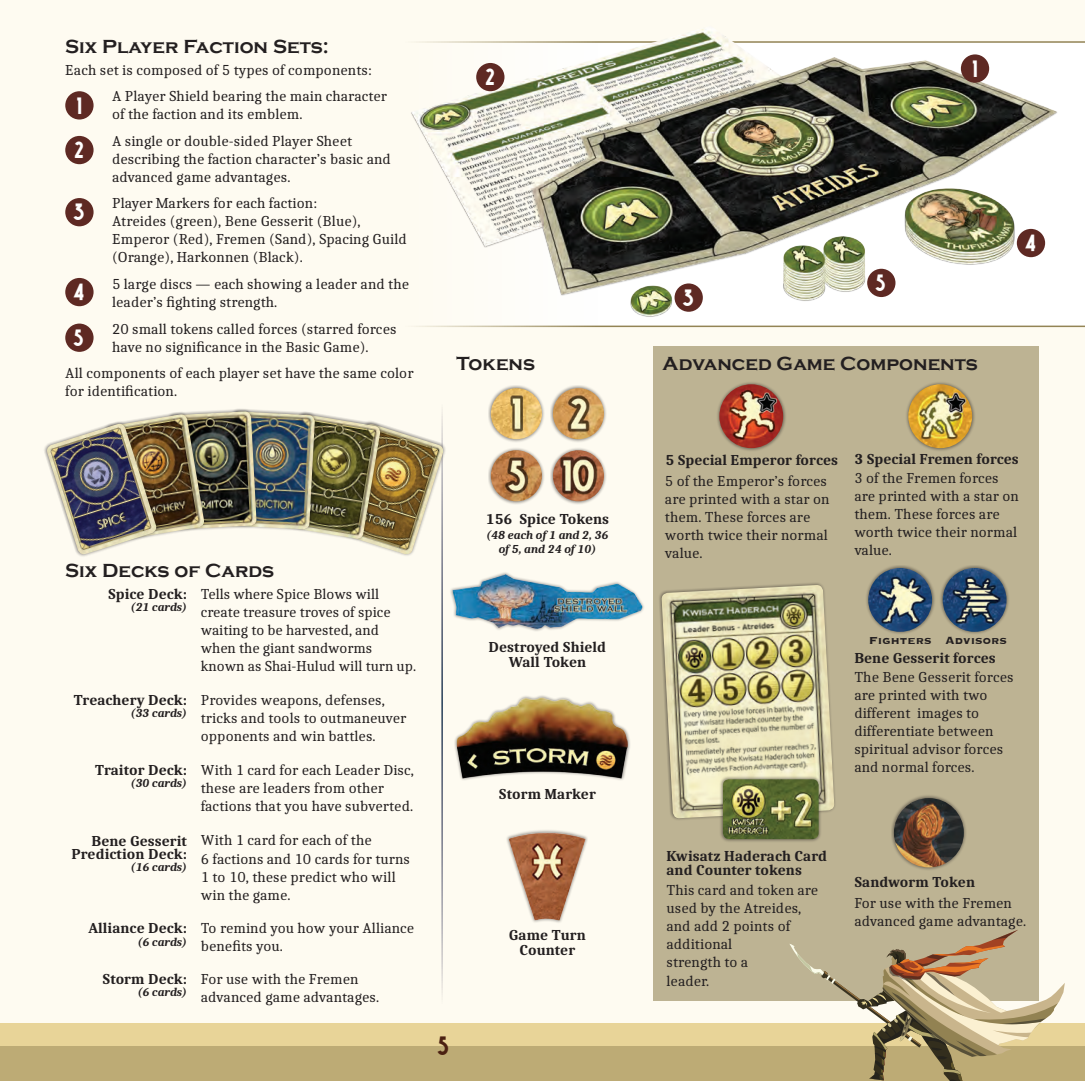
<style>
.page{position:relative;width:1085px;height:1081px;background:#fff}
.page>*{position:absolute;margin:0;border:0;box-sizing:border-box;transform-origin:0 0}
.t1{font:27px "Advokat Modern";color:#4b2112}
.t2{font:24px "Advokat Modern";color:#fff}
.t3{font:700 19.5px "Copperplate Gothic";color:#231f20}
.t4{font:15px/18px "Caladea";letter-spacing:.005em;color:#231f20}
.t5{font:700 15px/15px "Caladea";letter-spacing:.005em;color:#231f20;text-align:center}
.t6{font:700 13.5px "Copperplate";letter-spacing:.005em;color:#231f20}
.t7{font:italic 700 12px/14.4px "Caladea";letter-spacing:.005em;color:#231f20;text-align:center}
</style>
<div class="page">
<div style="left:0;top:0;width:1084px;height:1080px;background:#fefbf1"></div>
<div style="left:0;top:1022px;width:1084px;height:58px;background:#e8d498"></div>
<div style="left:0;top:1045px;width:1084px;height:35px;background:#bdab75"></div>
<div style="left:653px;top:346px;width:385px;height:654px;background:#bdb393"></div>
<div style="left:505px;top:829px;width:83px;height:94px;background:#231f20;opacity:.5"></div>
<img style="left:508px;top:830px;width:78px;height:90px">
<svg style="left:789px;top:929px;width:275px;height:151px"></svg>
<hr style="left:441px;top:404px;width:2px;height:601px;background:#fff">
<img style="left:411px;top:29px;width:673px;height:329px">
<div style="left:65px;top:91px;width:29px;height:28px;background:#5e2923;border-radius:50%"></div>
<div style="left:65px;top:136px;width:29px;height:28px;background:#5e2923;border-radius:50%"></div>
<div style="left:65px;top:198px;width:29px;height:28px;background:#5e2923;border-radius:50%"></div>
<div style="left:65px;top:278px;width:29px;height:28px;background:#5e2923;border-radius:50%"></div>
<div style="left:65px;top:323px;width:29px;height:29px;background:#5e2923;border-radius:50%"></div>
<div style="left:960px;top:54px;width:29px;height:29px;background:#5e2923;border-radius:50%"></div>
<div style="left:476px;top:63px;width:28px;height:28px;background:#5e2923;border-radius:50%"></div>
<div style="left:674px;top:283px;width:28px;height:29px;background:#5e2923;border-radius:50%"></div>
<div style="left:1016px;top:229px;width:28px;height:28px;background:#5e2923;border-radius:50%"></div>
<div style="left:867px;top:269px;width:28px;height:28px;background:#5e2923;border-radius:50%"></div>
<img style="left:44px;top:407px;width:402px;height:153px">
<img style="left:46px;top:423px;width:112px;height:132px">
<div style="left:487px;top:385px;width:58px;height:57px;background:#231f20;opacity:.5"></div>
<img style="left:491px;top:388px;width:51px;height:51px;border-radius:26px">
<div style="left:549px;top:385px;width:58px;height:57px;background:#231f20;opacity:.5"></div>
<img style="left:553px;top:388px;width:51px;height:51px;border-radius:26px">
<div style="left:487px;top:447px;width:58px;height:57px;background:#231f20;opacity:.5"></div>
<img style="left:491px;top:450px;width:51px;height:51px;border-radius:26px">
<div style="left:549px;top:447px;width:58px;height:57px;background:#231f20;opacity:.5"></div>
<img style="left:553px;top:450px;width:51px;height:51px;border-radius:26px">
<div style="left:449px;top:571px;width:196px;height:61px;background:#231f20;opacity:.5"></div>
<img style="left:452px;top:574px;width:190px;height:54px">
<div style="left:453px;top:693px;width:177px;height:88px;background:#231f20;opacity:.5"></div>
<img style="left:456px;top:697px;width:171px;height:81px">
<svg style="left:659px;top:583px;width:176px;height:237px"></svg>
<img style="left:661px;top:585px;width:173px;height:233px">
<div style="left:719px;top:775px;width:103px;height:67px;background:#231f20;opacity:.5"></div>
<img style="left:722px;top:779px;width:96px;height:59px">
<div style="left:716px;top:381px;width:70px;height:70px;background:#231f20;opacity:.5"></div>
<img style="left:719px;top:384px;width:64px;height:64px;border-radius:32px">
<div style="left:904px;top:381px;width:71px;height:70px;background:#231f20;opacity:.5"></div>
<img style="left:908px;top:384px;width:64px;height:64px;border-radius:32px">
<div style="left:890px;top:794px;width:77px;height:76px;background:#231f20;opacity:.5"></div>
<img style="left:893px;top:797px;width:70px;height:70px;border-radius:35px">
<div style="left:939px;top:564px;width:71px;height:71px;background:#231f20;opacity:.5"></div>
<img style="left:942px;top:568px;width:64px;height:63px;border-radius:32px">
<div style="left:864px;top:564px;width:71px;height:71px;background:#231f20;opacity:.5"></div>
<img style="left:868px;top:568px;width:63px;height:63px;border-radius:32px">
<h3 class="t3" style="left:65px;top:35px;width:265px">Six Player Faction Sets:</h3>
<p class="t4" style="left:112px;top:56px;width:276px;line-height:26.5px;text-indent:-47px">Each set is composed of 5 types of components:<br>A Player Shield bearing the main character</p>
<p class="t4" style="left:112px;top:101px;width:241px;line-height:26.5px">of the faction and its emblem.<br>A single or double-sided Player Sheet</p>
<p class="t4" style="left:112px;top:149px;width:280px">describing the faction character’s basic and advanced game advantages.</p>
<p class="t4" style="left:112px;top:194px;width:296px">Player Markers for each faction:<br>Atreides (green), Bene Gesserit (Blue), Emperor (Red), Fremen (Sand), Spacing Guild (Orange), Harkonnen (Black).</p>
<p class="t4" style="left:112px;top:274px;width:298px">5 large discs — each showing a leader and the leader’s fighting strength.</p>
<p class="t4" style="left:112px;top:319px;width:286px">20 small tokens called forces (starred forces have no significance in the Basic Game).</p>
<p class="t4" style="left:65px;top:363px;width:350px">All components of each player set have the same color for identification.</p>
<h2 class="t2" style="left:972px;top:56px;width:6px">1</h2>
<h2 class="t2" style="left:485px;top:64px;width:11px">2</h2>
<h2 class="t2" style="left:77px;top:93px;width:6px">1</h2>
<h2 class="t2" style="left:74px;top:137px;width:11px">2</h2>
<h2 class="t2" style="left:73px;top:199px;width:13px">3</h2>
<h2 class="t2" style="left:875px;top:270px;width:12px">5</h2>
<h2 class="t2" style="left:73px;top:279px;width:12px">4</h2>
<h2 class="t2" style="left:682px;top:285px;width:13px">3</h2>
<h2 class="t2" style="left:73px;top:325px;width:12px">5</h2>
<h3 class="t3" style="left:456px;top:352px;width:80px">Tokens</h3>
<h3 class="t3" style="left:662px;top:352px;width:317px">Advanced Game Components</h3>
<h2 class="t2" style="left:1024px;top:230px;width:12px">4</h2>
<h3 class="t3" style="left:65px;top:559px;width:210px">Six Decks of Cards</h3>
<p class="t5" style="left:108px;top:585px;width:80px">Spice Deck:</p>
<p class="t7" style="left:131px;top:599px;width:58px">(21 cards)</p>
<p class="t5" style="left:73px;top:691px;width:115px">Treachery Deck:</p>
<p class="t7" style="left:131px;top:705px;width:58px">(33 cards)</p>
<p class="t5" style="left:95px;top:762px;width:94px">Traitor Deck:</p>
<p class="t7" style="left:131px;top:775px;width:58px">(30 cards)</p>
<p class="t5" style="left:72px;top:833px;width:117px;line-height:13.5px;text-align:right">Bene Gesserit<br>Prediction Deck:</p>
<p class="t7" style="left:131px;top:859px;width:58px">(16 cards)</p>
<p class="t5" style="left:88px;top:919px;width:100px">Alliance Deck:</p>
<p class="t7" style="left:138px;top:933px;width:51px">(6 cards)</p>
<p class="t5" style="left:103px;top:970px;width:86px">Storm Deck:</p>
<p class="t7" style="left:138px;top:984px;width:51px">(6 cards)</p>
<p class="t4" style="left:201px;top:584px;width:217px">Tells where Spice Blows will create treasure troves of spice waiting to be harvested, and when the giant sandworms known as Shai-Hulud will turn up.</p>
<p class="t4" style="left:201px;top:690px;width:207px">Provides weapons, defenses, tricks and tools to outmaneuver opponents and win battles.</p>
<p class="t4" style="left:201px;top:760px;width:214px">With 1 card for each Leader Disc, these are leaders from other factions that you have subverted.</p>
<p class="t4" style="left:201px;top:831px;width:211px">With 1 card for each of the<br>6 factions and 10 cards for turns<br>1 to 10, these predict who will win the game.</p>
<p class="t4" style="left:201px;top:918px;width:215px">To remind you how your Alliance benefits you.</p>
<p class="t4" style="left:201px;top:969px;width:180px">For use with the Fremen advanced game advantages.</p>
<h1 class="t1" style="left:437px;top:1031px;width:13px">5</h1>
<p class="t5" style="left:485px;top:511px;width:125px">156 Spice Tokens</p>
<p class="t7" style="left:486px;top:527px;width:124px">(48 each of 1 and 2, 36 of 5, and 24 of 10)</p>
<p class="t5" style="left:488px;top:638px;width:119px">Destroyed Shield<br>Wall Token</p>
<p class="t5" style="left:499px;top:786px;width:98px">Storm Marker</p>
<p class="t5" style="left:509px;top:927px;width:79px">Game Turn<br>Counter</p>
<p class="t5" style="left:665px;top:452px;width:174px">5 Special Emperor forces</p>
<p class="t4" style="left:665px;top:471px;width:166px">5 of the Emperor’s forces are printed with a star on them. These forces are worth twice their normal value.</p>
<p class="t5" style="left:854px;top:451px;width:166px">3 Special Fremen forces</p>
<p class="t4" style="left:854px;top:468px;width:166px">3 of the Fremen forces are printed with a star on them. These forces are worth twice their normal value.</p>
<p class="t6" style="left:868px;top:630px;width:140px">Fighters Advisors</p>
<p class="t5" style="left:854px;top:649px;width:143px">Bene Gesserit forces</p>
<p class="t4" style="left:854px;top:667px;width:161px">The Bene Gesserit forces are printed with two different images to differentiate between spiritual advisor forces and normal forces.</p>
<p class="t5" style="left:666px;top:848px;width:162px;line-height:13.5px;text-align:left">Kwisatz Haderach Card and Counter tokens</p>
<p class="t4" style="left:666px;top:880px;width:153px">This card and token are used by the Atreides, and add 2 points of additional<br>strength to a<br>leader.</p>
<p class="t5" style="left:854px;top:874px;width:122px">Sandworm Token</p>
<p class="t4" style="left:854px;top:893px;width:173px">For use with the Fremen advanced game advantage.</p>
</div>
